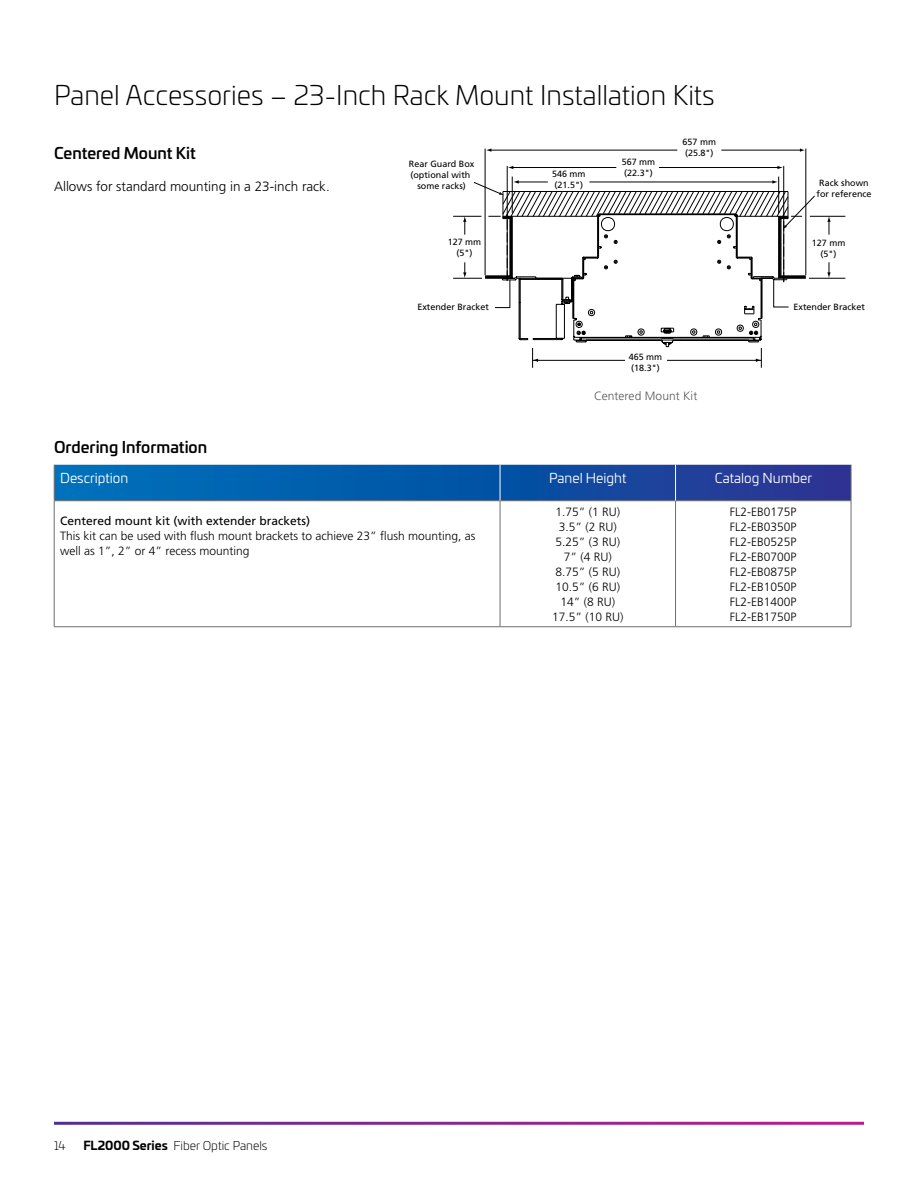
<style>
.page{position:relative;width:918px;height:1188px;background:#fff}
.page>*{position:absolute;margin:0;border:0;box-sizing:border-box;transform-origin:0 0}
.t1{font:300 27px "Univia Pro";color:#000}
.t2{font:500 15.75px "Univia Pro";color:#000}
.t3{font:300 13.5px "Frutiger LT Pro";color:#000}
.t4{font:13.5px "Univia Pro";color:#fff}
.t5{font:300 12px/15px "Frutiger LT Pro";color:#000}
.t6{font:12px "Frutiger LT Pro";color:#000}
.t7{font:300 12px "Univia Pro";color:#000}
.t8{font:300 12px "Frutiger LT Pro";letter-spacing:.005em;color:#58595b}
.t9{font:9px/10.8px "Frutiger";color:#000;text-align:center}
.s1{font-weight:700}
</style>
<div class="page">
<svg style="left:55px;top:465px;width:796px;height:35px;background:#0c53a6"></svg>
<hr style="left:54px;top:465px;width:1px;height:36px;background:#6d6e71">
<hr style="left:851px;top:465px;width:1px;height:36px;background:#6d6e71">
<hr style="left:54px;top:500px;width:446px;height:1px;background:#6d6e71">
<hr style="left:54px;top:501px;width:1px;height:126px;background:#6d6e71">
<hr style="left:500px;top:500px;width:176px;height:1px;background:#6d6e71">
<hr style="left:500px;top:501px;width:1px;height:126px;background:#6d6e71">
<hr style="left:676px;top:500px;width:175px;height:1px;background:#6d6e71">
<hr style="left:675px;top:501px;width:1px;height:126px;background:#6d6e71">
<hr style="left:851px;top:501px;width:1px;height:126px;background:#6d6e71">
<hr style="left:54px;top:626px;width:446px;height:1px;background:#6d6e71">
<hr style="left:500px;top:626px;width:176px;height:1px;background:#6d6e71">
<hr style="left:676px;top:626px;width:175px;height:1px;background:#6d6e71">
<hr style="left:500px;top:465px;width:1px;height:36px;background:#fff">
<hr style="left:675px;top:465px;width:1px;height:36px;background:#fff">
<hr style="left:783px;top:166px;width:1px;height:116px;background:#000">
<hr style="left:507px;top:166px;width:1px;height:115px;background:#000">
<hr style="left:659px;top:167px;width:120px;height:1px;background:#000">
<svg style="left:777px;top:166px;width:6px;height:3px"></svg>
<hr style="left:512px;top:167px;width:104px;height:1px;background:#000">
<hr style="left:512px;top:177px;width:1px;height:36px;background:#000">
<hr style="left:778px;top:177px;width:1px;height:36px;background:#000">
<hr style="left:485px;top:149px;width:1px;height:126px;background:#000">
<hr style="left:805px;top:149px;width:1px;height:126px;background:#000">
<hr style="left:490px;top:150px;width:187px;height:1px;background:#000">
<hr style="left:721px;top:150px;width:80px;height:1px;background:#000">
<hr style="left:810px;top:216px;width:35px;height:1px;background:#000">
<hr style="left:809px;top:278px;width:36px;height:1px;background:#000">
<svg style="left:827px;top:216px;width:4px;height:19px"></svg>
<svg style="left:827px;top:262px;width:4px;height:16px"></svg>
<svg style="left:453px;top:180px;width:363px;height:188px"></svg>
<h1 class="t1" style="left:54px;top:76px;width:662px">Panel Accessories – 23-Inch Rack Mount Installation Kits</h1>
<h2 class="t2" style="left:54px;top:141px;width:143px">Centered Mount Kit</h2>
<p class="t3" style="left:54px;top:178px;width:277px">Allows for standard mounting in a 23-inch rack.</p>
<p class="t9" style="left:409px;top:159px;width:67px">Rear Guard Box (optional with some racks)</p>
<p class="t9" style="left:622px;top:157px;width:35px">567 mm</p>
<p class="t9" style="left:552px;top:169px;width:35px">546 mm</p>
<p class="t9" style="left:624px;top:167px;width:30px">(22.3")</p>
<p class="t9" style="left:555px;top:180px;width:30px">(21.5")</p>
<p class="t9" style="left:683px;top:136px;width:35px;text-align:left">657 mm (25.8")</p>
<p class="t9" style="left:817px;top:178px;width:57px">Rack shown for reference</p>
<p class="t9" style="left:448px;top:236px;width:35px">127 mm (5")</p>
<p class="t9" style="left:812px;top:237px;width:35px">127 mm (5")</p>
<p class="t9" style="left:417px;top:301px;width:73px">Extender Bracket</p>
<p class="t9" style="left:794px;top:301px;width:73px">Extender Bracket</p>
<h2 class="t2" style="left:54px;top:435px;width:155px">Ordering Information</h2>
<p class="t9" style="left:629px;top:352px;width:35px;text-align:left">465 mm (18.3")</p>
<p class="t8" style="left:594px;top:389px;width:105px">Centered Mount Kit</p>
<p class="t4" style="left:60px;top:468px;width:70px">Description</p>
<p class="t4" style="left:549px;top:468px;width:79px">Panel Height</p>
<p class="t4" style="left:715px;top:468px;width:99px">Catalog Number</p>
<p class="t6" style="left:60px;top:514px;width:252px">Centered mount kit (with extender brackets)</p>
<p class="t5" style="left:60px;top:528px;width:417px">This kit can be used with flush mount brackets to achieve 23” flush mounting, as well as 1”, 2” or 4” recess mounting</p>
<p class="t5" style="left:552px;top:504px;width:73px;text-align:center">1.75” (1 RU)<br>3.5” (2 RU)<br>5.25” (3 RU)<br>7” (4 RU)<br>8.75” (5 RU)<br>10.5” (6 RU)<br>14” (8 RU)<br>17.5” (10 RU)</p>
<p class="t5" style="left:730px;top:504px;width:68px;text-align:justify">FL2-EB0175P FL2-EB0350P FL2-EB0525P FL2-EB0700P FL2-EB0875P FL2-EB1050P FL2-EB1400P FL2-EB1750P</p>
<p class="t7" style="left:54px;top:1138px;width:13px">14</p>
<p class="t7" style="left:83px;top:1138px;width:186px"><span class="s1">FL2000 Series</span> Fiber Optic Panels</p>
</div>
